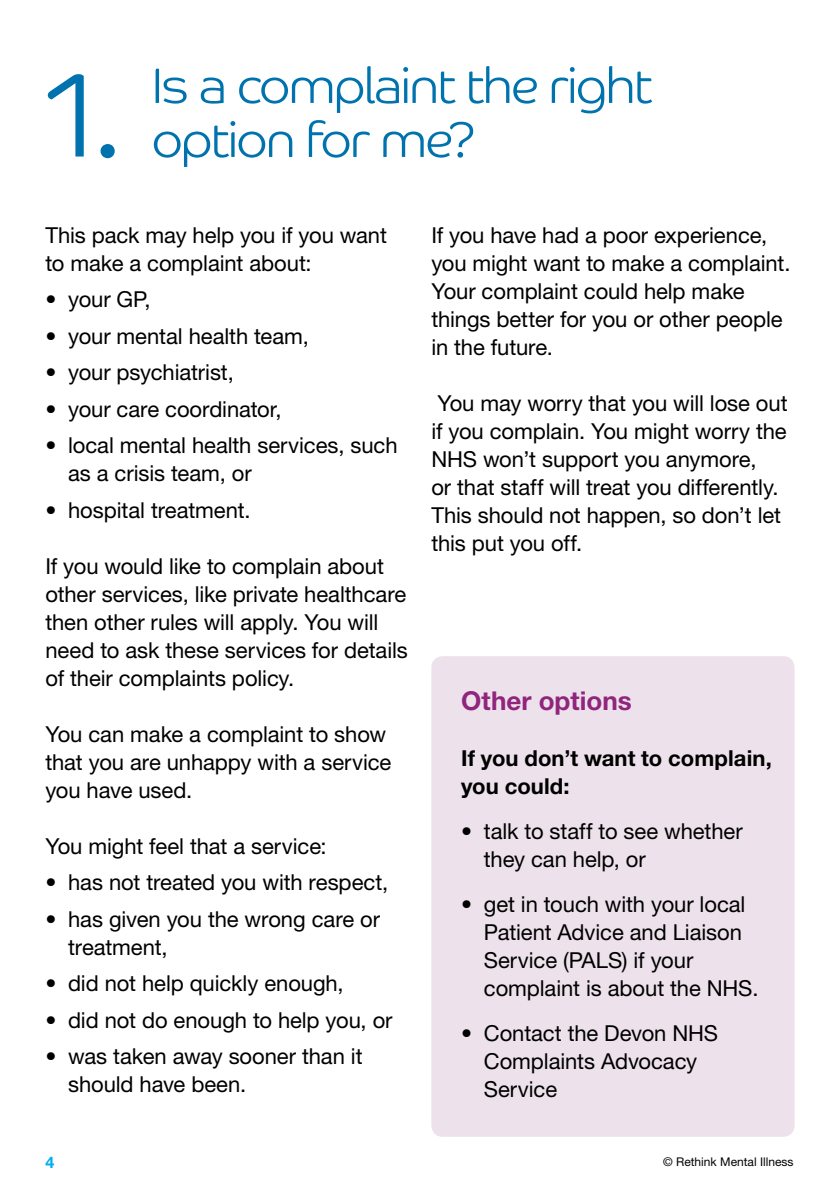
<style>
.page{position:relative;width:840px;height:1191px;background:#fff}
.page>*{position:absolute;margin:0;border:0;box-sizing:border-box;transform-origin:0 0}
.t1{font:300 120px "Co Rethink";color:#0073ae}
.t2{font:300 50px/54px "Co Rethink";letter-spacing:-.025em;color:#0073ae}
.t3{font:700 26px "Helvetica Neue LT Pro";color:#90257d}
.t4{font:22px/28px "Helvetica Neue LT Pro";letter-spacing:-.005em;color:#000}
.t5{font:700 22px/28px "Helvetica Neue LT Pro";letter-spacing:.005em;color:#000}
.t6{font:700 16px "Helvetica Neue LT Pro";color:#00aeef}
.t7{font:12px "Helvetica Neue LT Pro";color:#000}
</style>
<div class="page">
<div style="left:431px;top:656px;width:363px;height:480px;background:#ede2eb;border-radius:11px"></div>
<h1 class="t1" style="left:45px;top:44px;width:79px">1.</h1>
<h2 class="t2" style="left:152px;top:58px;width:501px">Is a complaint the right option for me?</h2>
<p class="t4" style="left:45px;top:220px;width:343px">This pack may help you if you want to make a complaint about:</p>
<p class="t4" style="left:45px;top:285px;width:107px">• your GP,</p>
<p class="t4" style="left:45px;top:321px;width:265px">• your mental health team,</p>
<p class="t4" style="left:45px;top:358px;width:190px">• your psychiatrist,</p>
<p class="t4" style="left:45px;top:394px;width:238px">• your care coordinator,</p>
<p class="t4" style="left:68px;top:431px;width:331px;text-indent:-23px">• local mental health services, such as a crisis team, or</p>
<p class="t4" style="left:45px;top:495px;width:207px">• hospital treatment.</p>
<p class="t4" style="left:45px;top:551px;width:364px">If you would like to complain about other services, like private healthcare then other rules will apply. You will need to ask these services for details of their complaints policy.</p>
<p class="t4" style="left:45px;top:719px;width:347px">You can make a complaint to show that you are unhappy with a service you have used.</p>
<p class="t4" style="left:45px;top:831px;width:283px">You might feel that a service:</p>
<p class="t4" style="left:45px;top:868px;width:344px">• has not treated you with respect,</p>
<p class="t4" style="left:68px;top:904px;width:313px;text-indent:-23px">• has given you the wrong care or treatment,</p>
<p class="t4" style="left:45px;top:969px;width:299px">• did not help quickly enough,</p>
<p class="t4" style="left:45px;top:1005px;width:348px">• did not do enough to help you, or</p>
<p class="t4" style="left:68px;top:1042px;width:296px;text-indent:-23px">• was taken away sooner than it should have been.</p>
<p class="t4" style="left:431px;top:220px;width:360px">If you have had a poor experience, you might want to make a complaint.<br>Your complaint could help make things better for you or other people in the future.</p>
<p class="t4" style="left:431px;top:388px;width:357px">You may worry that you will lose out if you complain. You might worry the<br>NHS won’t support you anymore,<br>or that staff will treat you differently.<br>This should not happen, so don’t let this put you off.</p>
<p class="t3" style="left:461px;top:684px;width:172px">Other options</p>
<p class="t5" style="left:461px;top:743px;width:312px">If you don’t want to complain, you could:</p>
<p class="t4" style="left:483px;top:816px;width:260px;text-indent:-23px">• talk to staff to see whether they can help, or</p>
<p class="t4" style="left:483px;top:889px;width:276px;text-indent:-23px">• get in touch with your local<br>Patient Advice and Liaison<br>Service (PALS) if your complaint is about the NHS.</p>
<p class="t4" style="left:483px;top:1018px;width:236px;text-indent:-23px">• Contact the Devon NHS<br>Complaints Advocacy<br>Service</p>
<p class="t6" style="left:45px;top:1152px;width:10px">4</p>
<p class="t7" style="left:662px;top:1154px;width:132px">© Rethink Mental Illness</p>
</div>
